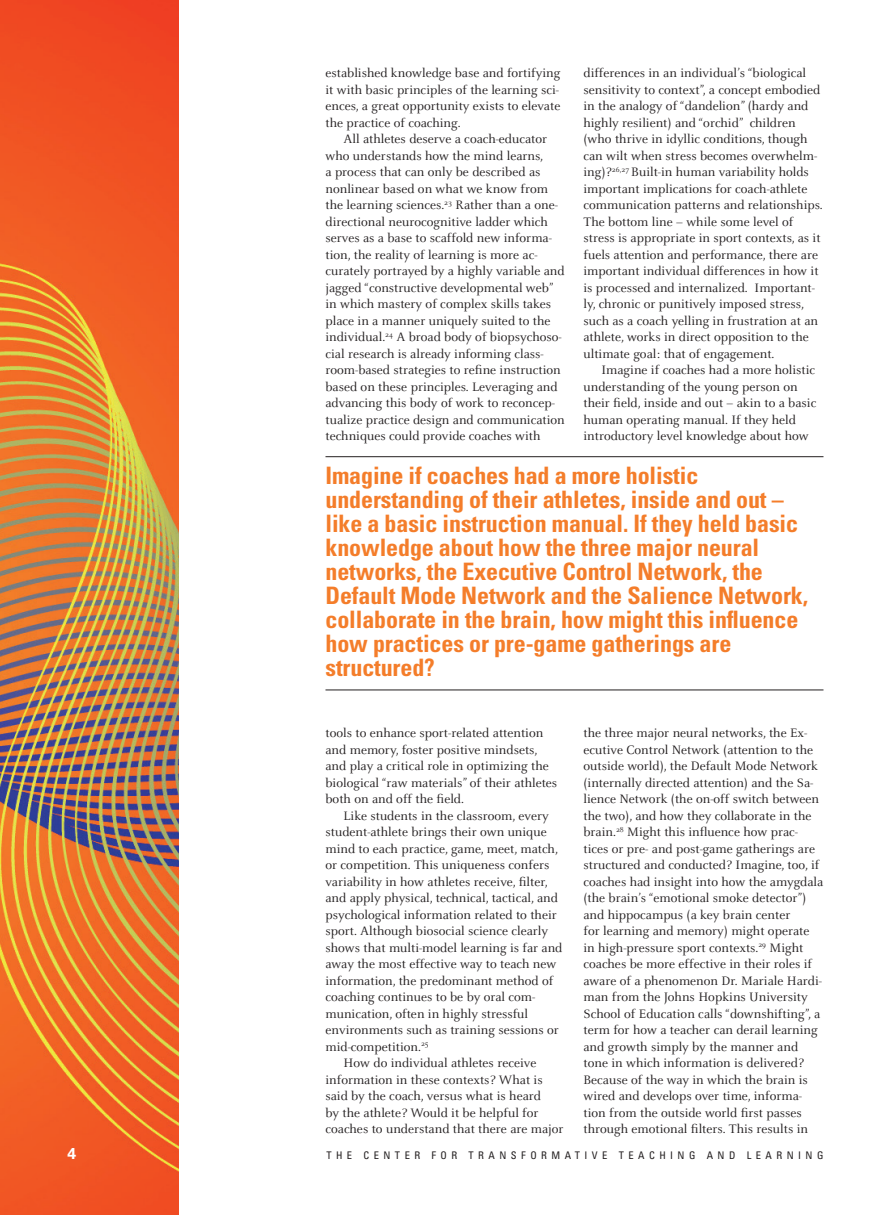
<style>
.page{position:relative;width:891px;height:1215px;background:#fff}
.page>*{position:absolute;margin:0;border:0;box-sizing:border-box;transform-origin:0 0}
.outquote{font:700 condensed 24px/24px "Univers";letter-spacing:-.005em;color:#f47d2a}
.cover__headline{font:700 15.75px "Univers";color:#fff}
.body__indent{font:13.5px/16.5px "Celeste";color:#231f20}
.cover__headline-2{font:condensed 10.5px "Univers";letter-spacing:.425em;color:#231f20}
</style>
<div class="page">
<img style="left:0;top:0;width:178px;height:1215px">
<hr style="left:326px;top:456px;width:498px;height:1px;background:#231f20">
<hr style="left:326px;top:690px;width:498px;height:1px;background:#231f20">
<p class="body__indent" style="left:326px;top:65px;width:236px;text-align:justify">established knowledge base and fortifying it with basic principles of the learning sci&shy;ences, a great opportunity exists to elevate the practice of coaching.</p>
<p class="body__indent" style="left:326px;top:131px;width:241px;text-indent:18px">All athletes deserve a coach-educator who understands how the mind learns,<br>a process that can only be described as nonlinear based on what we know from the learning sciences.<sup>23</sup> Rather than a one&shy;directional neurocognitive ladder which serves as a base to scaffold new informa&shy;tion, the reality of learning is more ac&shy;curately portrayed by a highly variable and jagged “constructive developmental web” in which mastery of complex skills takes place in a manner uniquely suited to the individual.<sup>24</sup> A broad body of biopsychoso&shy;cial research is already informing class&shy;room-based strategies to refine instruction based on these principles. Leveraging and advancing this body of work to reconcep&shy;tualize practice design and communication techniques could provide coaches with</p>
<p class="body__indent" style="left:584px;top:65px;width:241px">differences in an individual’s “biological sensitivity to context”, a concept embodied in the analogy of “dandelion” (hardy and highly resilient) and “orchid” children (who thrive in idyllic conditions, though can wilt when stress becomes overwhelm&shy;ing)?<sup>26,27</sup> Built-in human variability holds important implications for coach-athlete communication patterns and relationships.<br>The bottom line – while some level of stress is appropriate in sport contexts, as it fuels attention and performance, there are important individual differences in how it is processed and internalized. Important&shy;ly, chronic or punitively imposed stress, such as a coach yelling in frustration at an athlete, works in direct opposition to the ultimate goal: that of engagement.</p>
<p class="body__indent" style="left:584px;top:362px;width:234px;text-indent:18px">Imagine if coaches had a more holistic understanding of the young person on their field, inside and out – akin to a basic human operating manual. If they held introductory level knowledge about how</p>
<p class="outquote" style="left:326px;top:463px;width:484px">Imagine if coaches had a more holistic understanding of their athletes, inside and out – like a basic instruction manual. If they held basic knowledge about how the three major neural networks, the Executive Control Network, the Default Mode Network and the Salience Network, collaborate in the brain, how might this influence how practices or pre-game gatherings are structured?</p>
<p class="body__indent" style="left:326px;top:725px;width:233px">tools to enhance sport-related attention and memory, foster positive mindsets, and play a critical role in optimizing the biological “raw materials” of their athletes both on and off the field.</p>
<p class="body__indent" style="left:326px;top:808px;width:238px;text-indent:18px">Like students in the classroom, every student-athlete brings their own unique mind to each practice, game, meet, match, or competition. This uniqueness confers variability in how athletes receive, filter, and apply physical, technical, tactical, and psychological information related to their sport. Although biosocial science clearly shows that multi-model learning is far and away the most effective way to teach new information, the predominant method of coaching continues to be by oral com&shy;munication, often in highly stressful environments such as training sessions or mid-competition.<sup>25</sup></p>
<p class="body__indent" style="left:326px;top:1055px;width:240px;text-indent:18px">How do individual athletes receive information in these contexts? What is said by the coach, versus what is heard<br>by the athlete? Would it be helpful for coaches to understand that there are major</p>
<p class="body__indent" style="left:584px;top:725px;width:241px">the three major neural networks, the Ex&shy;ecutive Control Network (attention to the outside world), the Default Mode Network (internally directed attention) and the Sa&shy;lience Network (the on-off switch between the two), and how they collaborate in the brain.<sup>28</sup> Might this influence how prac&shy;tices or pre- and post-game gatherings are structured and conducted? Imagine, too, if coaches had insight into how the amygdala (the brain’s “emotional smoke detector”) and hippocampus (a key brain center<br>for learning and memory) might operate in high-pressure sport contexts.<sup>29</sup> Might coaches be more effective in their roles if aware of a phenomenon Dr. Mariale Hardi&shy;man from the Johns Hopkins University School of Education calls “downshifting”, a term for how a teacher can derail learning and growth simply by the manner and tone in which information is delivered?<br>Because of the way in which the brain is wired and develops over time, informa&shy;tion from the outside world first passes through emotional filters. This results in</p>
<p class="cover__headline" style="left:68px;top:1145px;width:10px">4</p>
<p class="cover__headline-2" style="left:326px;top:1149px;width:499px">THE CENTER FOR TRANSFORMATIVE TEACHING AND LEARNING</p>
</div>
